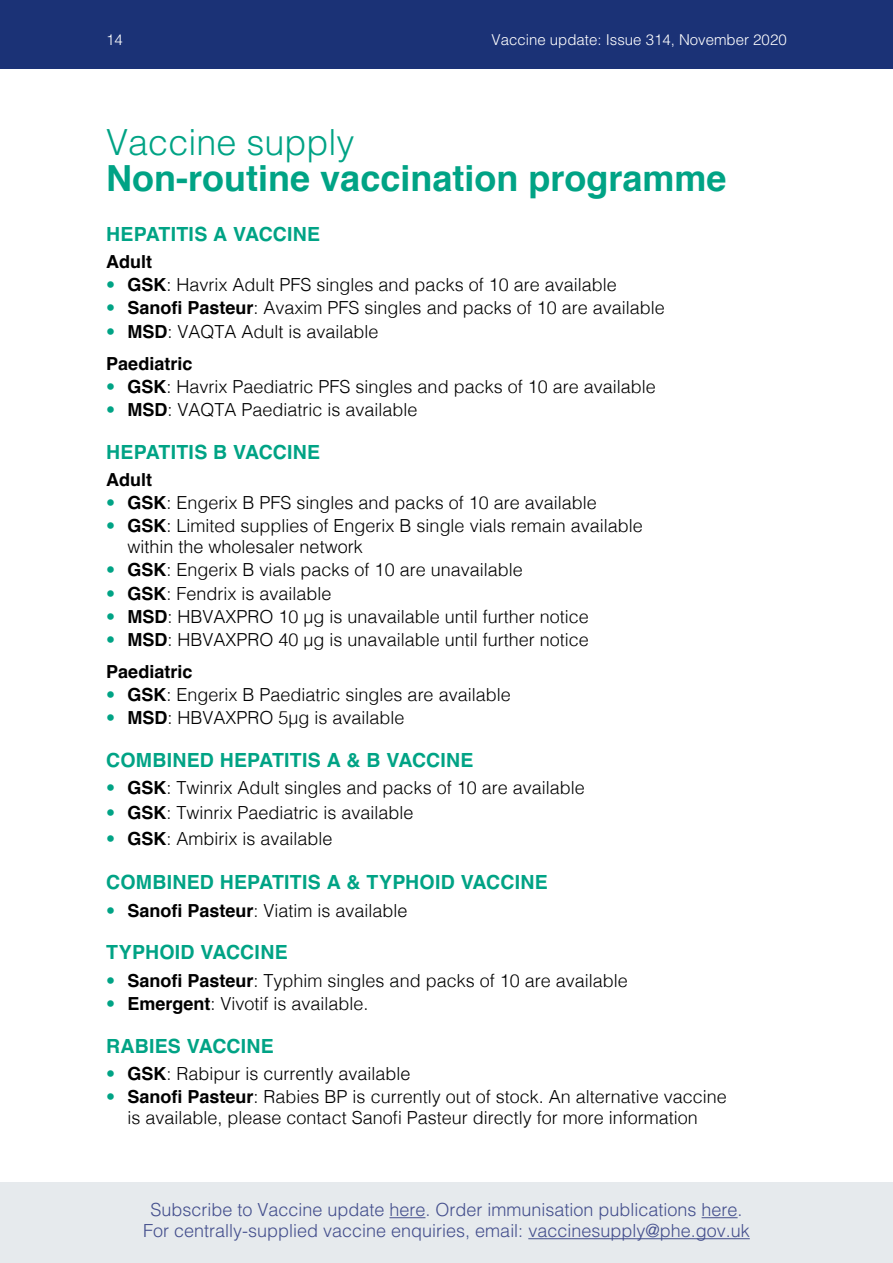
<style>
.page{position:relative;width:893px;height:1263px;background:#fff}
.page>*{position:absolute;margin:0;border:0;box-sizing:border-box;transform-origin:0 0}
.t1{font:36px/36px "Helvetica Bold 2";color:#00a385}
.t2{font:700 19.5px "Helvetica";letter-spacing:.01em;color:#00a385}
.t3{font:300 18px/21px "Helvetica";color:#000}
.t4{font:18px "Helvetica Light 2";color:#000}
.t5{font:18px/21px "Helvetica Light 2";color:#444f8d;text-align:center}
.t6{font:700 18px "Helvetica";color:#000}
.t7{font:15px "Helvetica Light 2";color:#fff}
.s1{font-family:"Helvetica Light 2"}
.s2{font-family:"Helvetica Light 2";font-weight:400;color:#00a385}
.s3{font-weight:700}
.s4{font-family:"Helvetica Bold 2";font-weight:400}
.s5{font-family:"Helvetica Light 2";font-weight:400}
.s6{color:#00a385}
.s7{font-family:"Helvetica";font-weight:700}
.s8{font-family:"Helvetica Bold 2"}
</style>
<div class="page">
<div style="left:0;top:1182px;width:893px;height:81px;background:#e6eaed"></div>
<div style="left:0;top:0;width:893px;height:68px;background:#1b3276"></div>
<hr style="left:389px;top:1217px;width:36px;height:1px;background:#444f8d">
<hr style="left:702px;top:1217px;width:36px;height:1px;background:#444f8d">
<hr style="left:528px;top:1238px;width:222px;height:1px;background:#444f8d">
<p class="t7" style="left:106px;top:27px;width:18px">14</p>
<p class="t7" style="left:491px;top:27px;width:297px">Vaccine update: Issue 314, November 2020</p>
<h1 class="t1" style="left:106px;top:124px;width:622px"><span class="s1">Vaccine supply<br></span>Non-routine vaccination programme</h1>
<h2 class="t2" style="left:106px;top:218px;width:215px">HEPATITIS A VACCINE</h2>
<h3 class="t6" style="left:106px;top:247px;width:47px">Adult</h3>
<p class="t3" style="left:106px;top:273px;width:512px"><span class="s2">•</span> <span class="s3">GSK</span>: Havrix Adult PFS singles and packs of 10 are available</p>
<p class="t3" style="left:106px;top:296px;width:560px"><span class="s2">•</span> <span class="s4">Sanofi Pasteur</span>: Avaxim PFS singles and packs of 10 are available</p>
<p class="t3" style="left:106px;top:319px;width:274px"><span class="s2">•</span> <span class="s3">MSD</span>: VAQTA Adult is available</p>
<h3 class="t6" style="left:106px;top:349px;width:88px">Paediatric</h3>
<p class="t3" style="left:106px;top:375px;width:551px"><span class="s2">•</span> <span class="s3">GSK</span>: Havrix Paediatric PFS singles and packs of 10 are available</p>
<p class="t3" style="left:106px;top:398px;width:313px"><span class="s2">•</span> <span class="s3">MSD</span>: VAQTA Paediatric is available</p>
<h2 class="t2" style="left:106px;top:436px;width:215px">HEPATITIS B VACCINE</h2>
<h3 class="t6" style="left:106px;top:465px;width:47px">Adult</h3>
<p class="t3" style="left:106px;top:491px;width:492px"><span class="s2">•</span> <span class="s3">GSK</span>: Engerix B PFS singles and packs of 10 are available</p>
<p class="t3" style="left:128px;top:514px;width:517px;text-indent:-21px"><span class="s2">•</span> <span class="s3">GSK</span>: Limited supplies of Engerix B single vials remain available <span class="s5">within the wholesaler network</span></p>
<p class="t3" style="left:106px;top:558px;width:418px"><span class="s2">•</span> <span class="s3">GSK</span>: Engerix B vials packs of 10 are unavailable</p>
<p class="t4" style="left:106px;top:578px;width:227px"><span class="s6">•</span> <span class="s7">GSK</span>: Fendrix is available</p>
<p class="t3" style="left:106px;top:604px;width:484px"><span class="s2">•</span> <span class="s3">MSD</span>: HBVAXPRO 10 µg is unavailable until further notice</p>
<p class="t3" style="left:106px;top:628px;width:484px"><span class="s2">•</span> <span class="s3">MSD</span>: HBVAXPRO 40 µg is unavailable until further notice</p>
<h3 class="t6" style="left:106px;top:657px;width:88px">Paediatric</h3>
<p class="t3" style="left:106px;top:683px;width:406px"><span class="s2">•</span> <span class="s3">GSK</span>: Engerix B Paediatric singles are available</p>
<p class="t3" style="left:106px;top:706px;width:300px"><span class="s2">•</span> <span class="s3">MSD</span>: HBVAXPRO 5µg is available</p>
<h2 class="t2" style="left:106px;top:744px;width:369px">COMBINED HEPATITIS A &amp; B VACCINE</h2>
<p class="t3" style="left:106px;top:776px;width:480px"><span class="s2">•</span> <span class="s3">GSK</span>: Twinrix Adult singles and packs of 10 are available</p>
<p class="t4" style="left:106px;top:798px;width:309px"><span class="s6">•</span> <span class="s7">GSK</span>: Twinrix Paediatric is available</p>
<p class="t4" style="left:106px;top:823px;width:228px"><span class="s6">•</span> <span class="s7">GSK</span>: Ambirix is available</p>
<h2 class="t2" style="left:106px;top:867px;width:443px">COMBINED HEPATITIS A &amp; TYPHOID VACCINE</h2>
<p class="t4" style="left:106px;top:895px;width:303px"><span class="s6">•</span> <span class="s8">Sanofi Pasteur</span>: Viatim is available</p>
<h2 class="t2" style="left:106px;top:937px;width:183px">TYPHOID VACCINE</h2>
<p class="t3" style="left:106px;top:969px;width:523px"><span class="s2">•</span> <span class="s4">Sanofi Pasteur</span>: Typhim singles and packs of 10 are available</p>
<p class="t3" style="left:106px;top:992px;width:264px"><span class="s2">•</span> <span class="s3">Emergent</span>: Vivotif is available.</p>
<h2 class="t2" style="left:106px;top:1030px;width:169px">RABIES VACCINE</h2>
<p class="t4" style="left:106px;top:1058px;width:306px"><span class="s6">•</span> <span class="s7">GSK</span>: Rabipur is currently available</p>
<p class="t3" style="left:106px;top:1085px;width:622px;text-align:center"><span class="s2">•</span> <span class="s4">Sanofi Pasteur</span>: Rabies BP is currently out of stock. An alternative vaccine is available, please contact Sanofi Pasteur directly for more information</p>
<p class="t5" style="left:143px;top:1198px;width:608px">Subscribe to Vaccine update here. Order immunisation publications here.<br>For centrally-supplied vaccine enquiries, email: vaccinesupply@phe.gov.uk</p>
</div>
